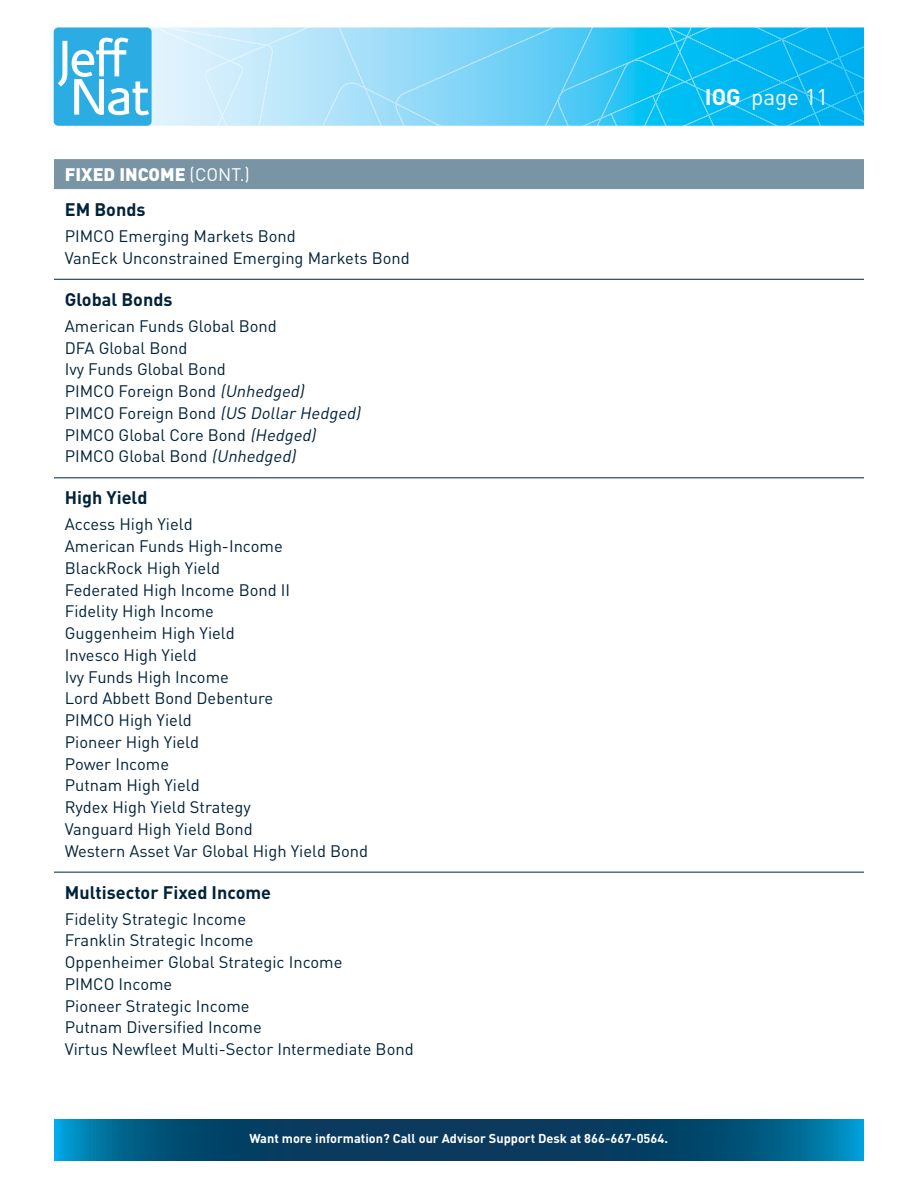
<style>
.page{position:relative;width:918px;height:1188px;background:#fff}
.page>*{position:absolute;margin:0;border:0;box-sizing:border-box;transform-origin:0 0}
.t1{font:22.5px "DIN";color:#fff}
.t2{font:700 18px "DIN";color:#00223a}
.t3{font:900 18px/35.2px "DIN";color:#fff}
.t4{font:16.5px/21.8px "DIN";color:#00223a}
.t5{font:700 12.75px "DIN";color:#fff}
.s1{font-weight:400}
.s2{font-weight:700;color:#00223a}
.s3{font-style:italic}
.s4{font-weight:700}
</style>
<div class="page">
<svg style="left:54px;top:1120px;width:810px;height:41px;background:#044d74"></svg>
<svg style="left:389px;top:27px;width:475px;height:99px;background:#3dc6f4"></svg>
<div style="left:54px;top:27px;width:98px;height:99px;background:#2bace2;border-radius:5px"></div>
<svg style="left:58px;top:27px;width:331px;height:99px"></svg>
<div style="left:54px;top:159px;width:810px;height:30px;background:#7995a5"></div>
<hr style="left:54px;top:279px;width:810px;height:1px;background:#00223a">
<hr style="left:54px;top:477px;width:810px;height:1px;background:#00223a">
<hr style="left:54px;top:872px;width:810px;height:1px;background:#00223a">
<p class="t3" style="left:65px;top:156px;width:187px">FIXED INCOME <span class="s1">(CONT.)<br></span><span class="s2">EM Bonds</span></p>
<p class="t4" style="left:65px;top:225px;width:347px">PIMCO Emerging Markets Bond<br>VanEck Unconstrained Emerging Markets Bond</p>
<p class="t2" style="left:65px;top:287px;width:109px">Global Bonds</p>
<p class="t4" style="left:65px;top:315px;width:301px">American Funds Global Bond<br>DFA Global Bond<br>Ivy Funds Global Bond<br>PIMCO Foreign Bond <span class="s3">(Unhedged)<br></span>PIMCO Foreign Bond <span class="s3">(US Dollar Hedged)<br></span>PIMCO Global Core Bond <span class="s3">(Hedged)<br></span>PIMCO Global Bond <span class="s3">(Unhedged)</span></p>
<p class="t2" style="left:65px;top:486px;width:84px">High Yield</p>
<p class="t4" style="left:65px;top:513px;width:305px">Access High Yield<br>American Funds High-Income<br>BlackRock High Yield<br>Federated High Income Bond II<br>Fidelity High Income<br>Guggenheim High Yield<br>Invesco High Yield<br>Ivy Funds High Income<br>Lord Abbett Bond Debenture<br>PIMCO High Yield<br>Pioneer High Yield<br>Power Income<br>Putnam High Yield<br>Rydex High Yield Strategy<br>Vanguard High Yield Bond<br>Western Asset Var Global High Yield Bond</p>
<p class="t2" style="left:65px;top:880px;width:208px">Multisector Fixed Income</p>
<p class="t4" style="left:65px;top:908px;width:350px">Fidelity Strategic Income<br>Franklin Strategic Income<br>Oppenheimer Global Strategic Income<br>PIMCO Income<br>Pioneer Strategic Income<br>Putnam Diversified Income<br>Virtus Newfleet Multi-Sector Intermediate Bond</p>
<p class="t5" style="left:249px;top:1130px;width:420px">Want more information? Call our Advisor Support Desk at 866-667-0564.</p>
<h1 class="t1" style="left:705px;top:83px;width:125px"><span class="s4">IOG</span> page 11</h1>
</div>
